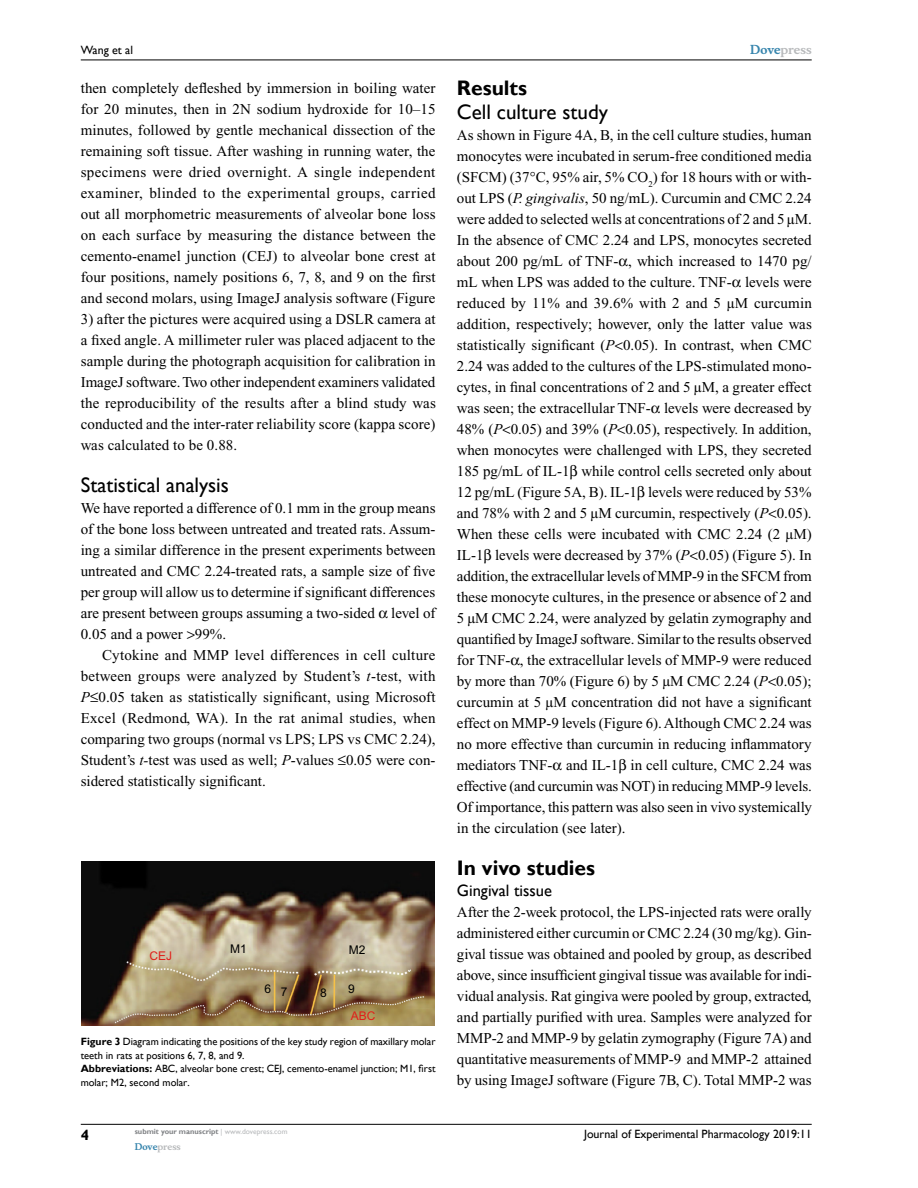
<style>
.page{position:relative;width:918px;height:1188px;background:#fff}
.page>*{position:absolute;margin:0;border:0;box-sizing:border-box;transform-origin:0 0}
.t1{font:21px "Gill Sans";color:#000}
.t2{font:700 21px "Gill Sans";color:#000}
.t3{font:16.5px "Gill Sans";color:#000}
.t4{font:15px/21px "Times New Roman";color:#000;text-align:justify}
.t5{font:700 15px "Gill Sans";color:#000}
.t6{font:12px "Gill Sans";color:#000}
.t7{font:700 12px "Musee";color:#b8babc}
.t8{font:12px "Arial";color:#000}
.t9{font:12px "Arial";color:#e01f1a}
.t10{font:10.5px/13.5px "Gill Sans";color:#000}
.t11{font:700 9px "Musee";color:#b8babc}
.t12{font:700 7.5px "Gill Sans";color:#808285}
.s1{font-style:italic}
.s2{font-weight:700}
.s3{font-weight:400;color:#b8babc}
.s4{color:#3785ad}
</style>
<div class="page">
<hr style="left:81px;top:1124px;width:731px;height:1px;background:#000">
<hr style="left:81px;top:60px;width:731px;height:1px;background:#000">
<img style="left:82px;top:862px;width:353px;height:164px">
<p class="t6" style="left:81px;top:43px;width:54px">Wang et al</p>
<p class="t4" style="left:81px;top:77px;width:357px">then completely defleshed by immersion in boiling water for 20 minutes, then in 2N sodium hydroxide for 10–15 minutes, followed by gentle mechanical dissection of the remaining soft tissue. After washing in running water, the specimens were dried overnight. A single independent examiner, blinded to the experimental groups, carried out all morphometric measurements of alveolar bone loss on each surface by measuring the distance between the cemento-enamel junction (CEJ) to alveolar bone crest at four positions, namely positions 6, 7, 8, and 9 on the first and second molars, using ImageJ analysis software (Figure</p>
<p class="t4" style="left:81px;top:308px;width:357px">3) after the pictures were acquired using a DSLR camera at a fixed angle. A millimeter ruler was placed adjacent to the sample during the photograph acquisition for calibration in ImageJ software. Two other independent examiners validated the reproducibility of the results after a blind study was conducted and the inter-rater reliability score (kappa score) was calculated to be 0.88.</p>
<h1 class="t1" style="left:81px;top:472px;width:150px">Statistical analysis</h1>
<p class="t4" style="left:81px;top:497px;width:356px">We have reported a difference of 0.1 mm in the group means of the bone loss between untreated and treated rats. Assum&shy;ing a similar difference in the present experiments between untreated and CMC 2.24-treated rats, a sample size of five per group will allow us to determine if significant differences are present between groups assuming a two-sided level of 0.05 and a power 99%.</p>
<p class="t4" style="left:81px;top:644px;width:356px;text-indent:21px">Cytokine and MMP level differences in cell culture between groups were analyzed by Student’s <span class="s1">t</span>-test, with <span class="s1">P</span>≤0.05 taken as statistically significant, using Microsoft Excel (Redmond, WA). In the rat animal studies, when comparing two groups (normal vs LPS; LPS vs CMC 2.24), Student’s <span class="s1">t-</span>test was used as well; <span class="s1">P</span>-values ≤0.05 were con&shy;sidered statistically significant.</p>
<p class="t9" style="left:149px;top:947px;width:24px">CEJ</p>
<p class="t8" style="left:230px;top:940px;width:18px">M1</p>
<p class="t8" style="left:349px;top:942px;width:18px">M2</p>
<p class="t8" style="left:265px;top:982px;width:24px">6 7</p>
<p class="t8" style="left:320px;top:984px;width:8px">8</p>
<p class="t8" style="left:348px;top:981px;width:8px">9</p>
<p class="t9" style="left:351px;top:1008px;width:26px">ABC</p>
<p class="t10" style="left:81px;top:1035px;width:356px"><span class="s2">Figure 3</span> Diagram indicating the positions of the key study region of maxillary molar teeth in rats at positions 6, 7, 8, and 9.<br><span class="s2">Abbreviations:</span> ABC, alveolar bone crest; CEJ, cemento-enamel junction; M1, first molar; M2, second molar.</p>
<p class="t5" style="left:81px;top:1126px;width:10px">4</p>
<p class="t12" style="left:135px;top:1127px;width:154px">submit your manuscript <span class="s3">| www.dovepress.com</span></p>
<p class="t11" style="left:135px;top:1141px;width:48px"><span class="s4">Dove</span>press</p>
<p class="t7" style="left:750px;top:43px;width:63px"><span class="s4">Dove</span>press</p>
<h1 class="t2" style="left:457px;top:76px;width:72px">Results</h1>
<h1 class="t1" style="left:457px;top:100px;width:153px">Cell culture study</h1>
<p class="t4" style="left:457px;top:125px;width:357px">As shown in Figure 4A, B, in the cell culture studies, human monocytes were incubated in serum-free conditioned media (SFCM) (37°C, 95% air, 5% CO<sub>2</sub>) for 18 hours with or with&shy;out LPS (<span class="s1">P. gingivalis</span>, 50 ng/mL). Curcumin and CMC 2.24 were added to selected wells at concentrations of 2 and 5 µM.<br>In the absence of CMC 2.24 and LPS, monocytes secreted about 200 pg/mL of TNF- , which increased to 1470 pg/ mL when LPS was added to the culture. TNF- levels were reduced by 11% and 39.6% with 2 and 5 µM curcumin addition, respectively; however, only the latter value was statistically significant (<span class="s1">P</span> 0.05). In contrast, when CMC 2.24 was added to the cultures of the LPS-stimulated mono&shy;cytes, in final concentrations of 2 and 5 µM, a greater effect was seen; the extracellular TNF- levels were decreased by 48% (<span class="s1">P</span> 0.05) and 39% (<span class="s1">P</span> 0.05), respectively. In addition, when monocytes were challenged with LPS, they secreted 185 pg/mL of IL-1 while control cells secreted only about 12 pg/mL (Figure 5A, B). IL-1 levels were reduced by 53% and 78% with 2 and 5 µM curcumin, respectively (<span class="s1">P</span> 0.05).<br>When these cells were incubated with CMC 2.24 (2 µM)<br>IL-1 levels were decreased by 37% (<span class="s1">P</span> 0.05) (Figure 5). In addition, the extracellular levels of MMP-9 in the SFCM from these monocyte cultures, in the presence or absence of 2 and 5 µM CMC 2.24, were analyzed by gelatin zymography and quantified by ImageJ software. Similar to the results observed for TNF- , the extracellular levels of MMP-9 were reduced by more than 70% (Figure 6) by 5 µM CMC 2.24 (<span class="s1">P</span> 0.05); curcumin at 5 µM concentration did not have a significant effect on MMP-9 levels (Figure 6). Although CMC 2.24 was no more effective than curcumin in reducing inflammatory mediators TNF- and IL-1 in cell culture, CMC 2.24 was effective (and curcumin was NOT) in reducing MMP-9 levels.<br>Of importance, this pattern was also seen in vivo systemically in the circulation (see later).</p>
<h1 class="t2" style="left:457px;top:856px;width:140px">In vivo studies</h1>
<p class="t3" style="left:457px;top:881px;width:97px">Gingival tissue</p>
<p class="t4" style="left:457px;top:902px;width:356px">After the 2-week protocol, the LPS-injected rats were orally administered either curcumin or CMC 2.24 (30 mg/kg). Gin&shy;gival tissue was obtained and pooled by group, as described above, since insufficient gingival tissue was available for indi&shy;vidual analysis. Rat gingiva were pooled by group, extracted, and partially purified with urea. Samples were analyzed for MMP-2 and MMP-9 by gelatin zymography (Figure 7A) and quantitative measurements of MMP-9 and MMP-2 attained by using ImageJ software (Figure 7B, C). Total MMP-2 was</p>
<p class="t6" style="left:584px;top:1127px;width:229px">Journal of Experimental Pharmacology 2019:11</p>
</div>
